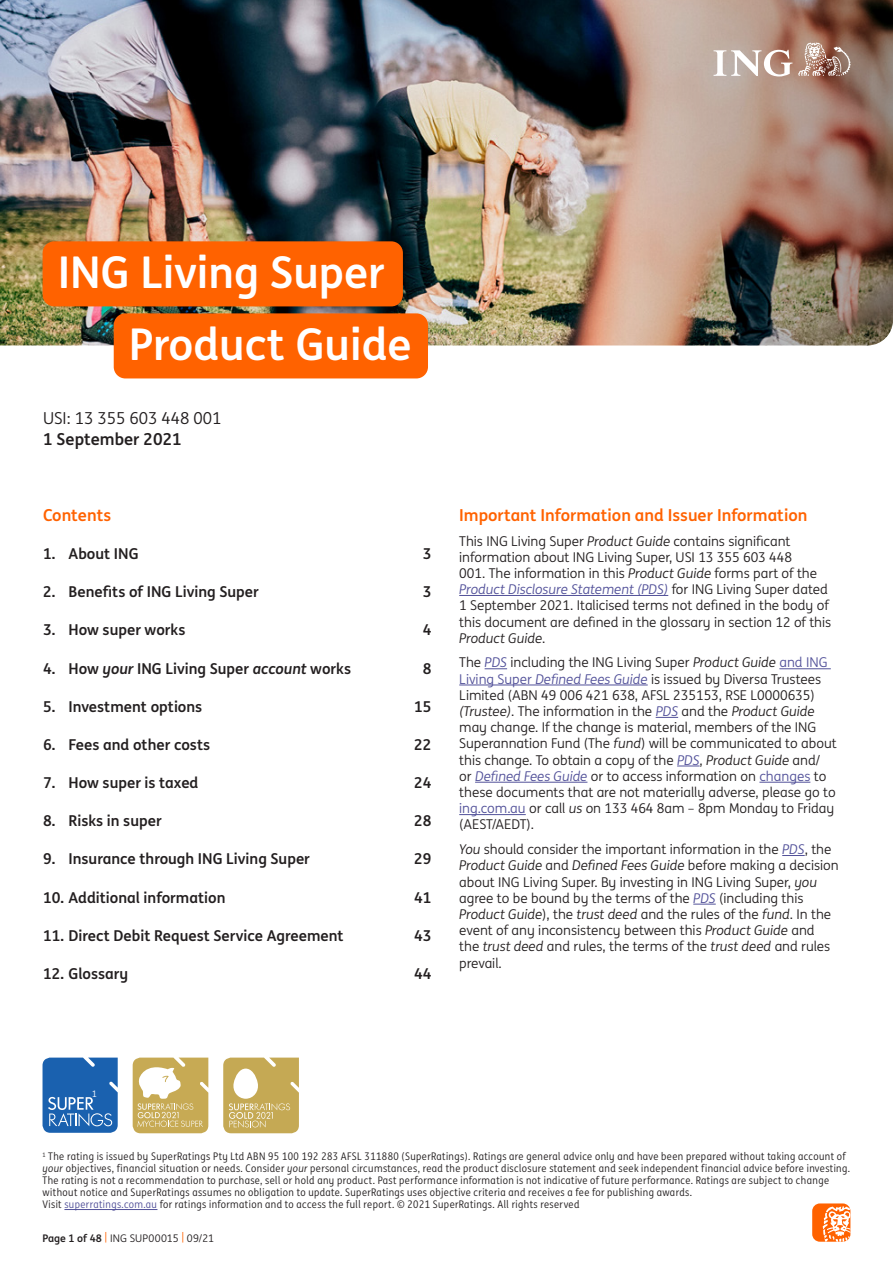
<style>
.page{position:relative;width:893px;height:1263px;background:#fff}
.page>*{position:absolute;margin:0;border:0;box-sizing:border-box;transform-origin:0 0}
.t1{font:700 43.8px/72px "ING Me";color:#fff}
.t2{font:700 16.5px "ING Me";color:#ff6200}
.t3{font:16.5px "ING Me";color:#231f20}
.t4{font:700 16.5px "ING Me";color:#231f20}
.t5{font:700 15px "ING Me";color:#231f20}
.t6{font:13.5px/16.2px "ING Me";color:#231f20}
.t7{font:10.5px/12.1px "ING Me Narrow";letter-spacing:.04em;color:#231f20}
.t8{font:10.5px "ING Me";letter-spacing:.02em;color:#231f20}
.t9{font:9px "ING Me Narrow";color:#fff}
.s1{font-style:italic}
.s2{font-style:italic;color:#525199}
.s3{color:#525199}
.s4{font-weight:700}
.s5{color:#ff6200}
</style>
<div class="page">
<div style="left:812px;top:1203px;width:38px;height:39px;background:#ff6200;border-radius:8px"></div>
<svg style="left:823px;top:1206px;width:27px;height:36px"></svg>
<hr style="left:459px;top:595px;width:209px;height:1px;background:#525199">
<svg style="left:485px;top:668px;width:22px;height:1px"></svg>
<hr style="left:779px;top:668px;width:52px;height:1px;background:#525199">
<hr style="left:459px;top:685px;width:189px;height:1px;background:#525199">
<svg style="left:656px;top:717px;width:22px;height:1px"></svg>
<svg style="left:677px;top:766px;width:23px;height:1px"></svg>
<hr style="left:475px;top:782px;width:112px;height:1px;background:#525199">
<hr style="left:759px;top:782px;width:51px;height:1px;background:#525199">
<hr style="left:459px;top:814px;width:67px;height:1px;background:#525199">
<svg style="left:782px;top:855px;width:23px;height:1px"></svg>
<svg style="left:693px;top:904px;width:23px;height:1px"></svg>
<img style="left:0;top:0;width:578px;height:345px">
<img style="left:578px;top:0;width:315px;height:345px">
<svg style="left:713px;top:50px;width:79px;height:26px"></svg>
<svg style="left:798px;top:42px;width:52px;height:34px;background:#af8d7f"></svg>
<div style="left:43px;top:241px;width:360px;height:65px;background:#ff6200;border-radius:12px"></div>
<div style="left:114px;top:313px;width:314px;height:65px;background:#ff6200;border-radius:12px"></div>
<svg style="left:133px;top:1057px;width:75px;height:76px"></svg>
<svg style="left:223px;top:1057px;width:76px;height:76px;background:#cfb872"></svg>
<svg style="left:43px;top:1057px;width:75px;height:76px;background:#3372b7"></svg>
<hr style="left:64px;top:1209px;width:93px;height:1px;background:#525199">
<h1 class="t1" style="left:129px;top:234px;width:284px;text-indent:-71px">ING Living Super<br>Product Guide</h1>
<p class="t3" style="left:43px;top:406px;width:180px">USI: 13 355 603 448 001</p>
<p class="t4" style="left:43px;top:426px;width:140px">1 September 2021</p>
<p class="t2" style="left:43px;top:502px;width:70px">Contents</p>
<p class="t5" style="left:43px;top:541px;width:97px">1. About ING</p>
<p class="t5" style="left:423px;top:541px;width:10px">3</p>
<p class="t5" style="left:43px;top:580px;width:217px">2. Benefits of ING Living Super</p>
<p class="t5" style="left:423px;top:580px;width:10px">3</p>
<p class="t5" style="left:43px;top:618px;width:144px">3. How super works</p>
<p class="t5" style="left:423px;top:618px;width:10px">4</p>
<p class="t5" style="left:43px;top:656px;width:309px">4. How <span class="s1">your</span> ING Living Super <span class="s1">account</span> works</p>
<p class="t5" style="left:423px;top:656px;width:10px">8</p>
<p class="t5" style="left:43px;top:694px;width:161px">5. Investment options</p>
<p class="t5" style="left:414px;top:694px;width:19px">15</p>
<p class="t5" style="left:43px;top:732px;width:169px">6. Fees and other costs</p>
<p class="t5" style="left:414px;top:732px;width:19px">22</p>
<p class="t5" style="left:43px;top:771px;width:157px">7. How super is taxed</p>
<p class="t5" style="left:414px;top:771px;width:19px">24</p>
<p class="t5" style="left:43px;top:809px;width:120px">8. Risks in super</p>
<p class="t5" style="left:414px;top:809px;width:19px">28</p>
<p class="t5" style="left:43px;top:847px;width:268px">9. Insurance through ING Living Super</p>
<p class="t5" style="left:414px;top:847px;width:19px">29</p>
<p class="t5" style="left:43px;top:885px;width:184px">10. Additional information</p>
<p class="t5" style="left:414px;top:885px;width:19px">41</p>
<p class="t5" style="left:43px;top:923px;width:302px">11. Direct Debit Request Service Agreement</p>
<p class="t5" style="left:414px;top:923px;width:19px">43</p>
<p class="t5" style="left:43px;top:961px;width:87px">12. Glossary</p>
<p class="t5" style="left:414px;top:961px;width:19px">44</p>
<p class="t2" style="left:459px;top:502px;width:350px">Important Information and Issuer Information</p>
<p class="t6" style="left:459px;top:532px;width:374px">This ING Living Super <span class="s1">Product Guide</span> contains significant information about ING Living Super, USI 13 355 603 448<br>001. The information in this <span class="s1">Product Guide</span> forms part of the <span class="s2">Product Disclosure Statement (PDS)</span> for ING Living Super dated 1 September 2021. Italicised terms not defined in the body of this document are defined in the glossary in section 12 of this <span class="s1">Product Guide</span>.</p>
<p class="t6" style="left:459px;top:654px;width:379px">The <span class="s2">PDS</span> including the ING Living Super <span class="s1">Product Guide</span> <span class="s3">and ING Living Super</span> <span class="s2">Defined Fees Guide</span> is issued by Diversa Trustees Limited (ABN 49 006 421 638, AFSL 235153, RSE L0000635) <span class="s1">(Trustee)</span>. The information in the <span class="s2">PDS</span> and the <span class="s1">Product Guide </span>may change. If the change is material, members of the ING Superannation Fund (The <span class="s1">fund</span>) will be communicated to about this change. To obtain a copy of the <span class="s2">PDS</span>, <span class="s1">Product Guide</span> and/<br>or <span class="s2">Defined Fees Guide</span> or to access information on <span class="s3">changes</span> to these documents that are not materially adverse, please go to <span class="s3">ing.com.au</span> or call <span class="s1">us</span> on 133 464 8am – 8pm Monday to Friday (AEST/AEDT).</p>
<p class="t6" style="left:459px;top:841px;width:381px"><span class="s1">You</span> should consider the important information in the <span class="s2">PDS</span>, the <span class="s1">Product Guide</span> and <span class="s1">Defined Fees Guide</span> before making a decision about ING Living Super. By investing in ING Living Super, <span class="s1">you </span>agree to be bound by the terms of the <span class="s2">PDS</span> (including this <span class="s1">Product Guide</span>), the <span class="s1">trust deed</span> and the rules of the <span class="s1">fund</span>. In the event of any inconsistency between this <span class="s1">Product Guide</span> and<br>the <span class="s1">trust deed</span> and rules, the terms of the <span class="s1">trust deed</span> and rules prevail.</p>
<p class="t9" style="left:92px;top:1087px;width:6px">1</p>
<p class="t7" style="left:43px;top:1150px;width:809px"><sup>1</sup> The rating is issued by SuperRatings Pty Ltd ABN 95 100 192 283 AFSL 311880 (SuperRatings). Ratings are general advice only and have been prepared without taking account of <span class="s1">your</span> objectives, financial situation or needs. Consider <span class="s1">your</span> personal circumstances, read the product disclosure statement and seek independent financial advice before investing.<br>The rating is not a recommendation to purchase, sell or hold any product. Past performance information is not indicative of future performance. Ratings are subject to change without notice and SuperRatings assumes no obligation to update. SuperRatings uses objective criteria and receives a fee for publishing awards.<br>Visit <span class="s3">superratings.com.au</span> for ratings information and to access the full report. © 2021 SuperRatings. All rights reserved</p>
<p class="t8" style="left:43px;top:1230px;width:173px"><span class="s4">Page 1 of 48</span> <span class="s5">|</span> ING SUP00015 <span class="s5">|</span> 09/21</p>
</div>
